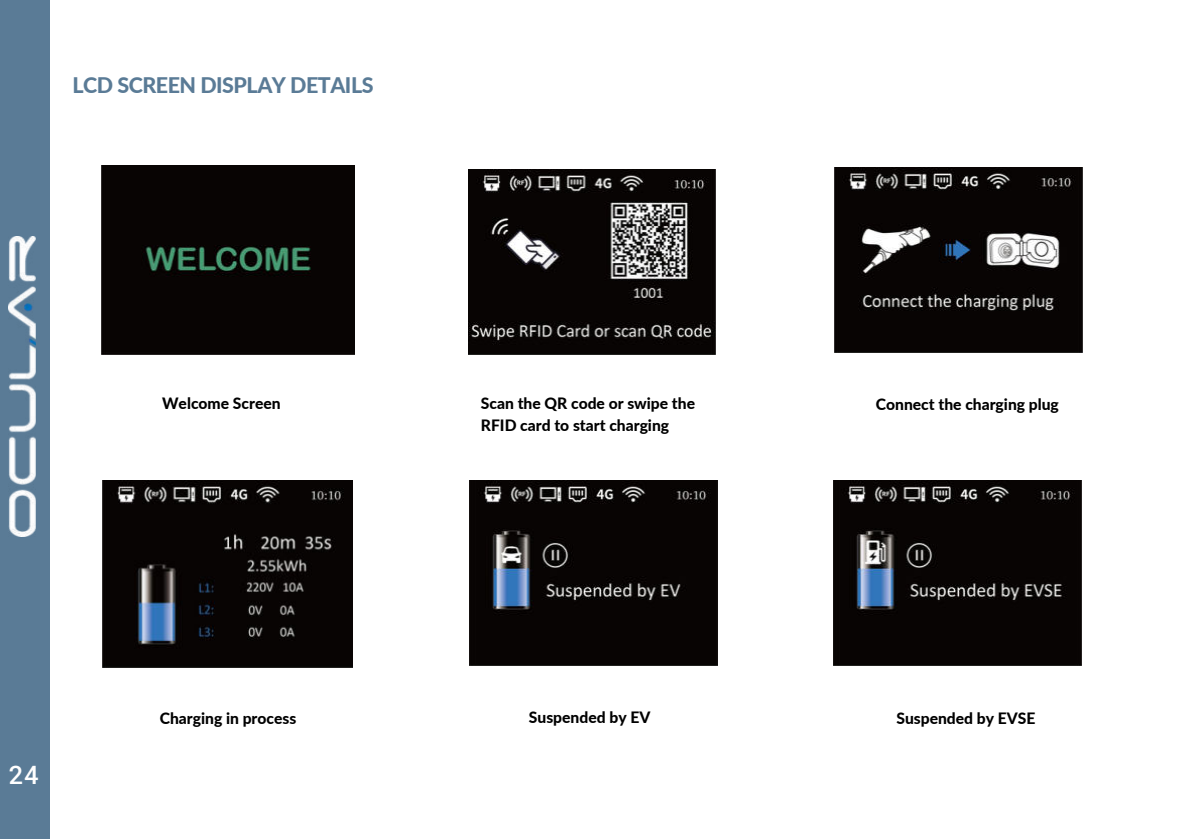
<style>
.page{position:relative;width:1190px;height:839px;background:#fff}
.page>*{position:absolute;margin:0;border:0;box-sizing:border-box;transform-origin:0 0}
.t1{font:500 25.2px "Roboto Mono";color:#fff}
.t2{font:800 21.4px "Lato";letter-spacing:-.02em;color:#5a7b96}
.t3{font:800 15.6px/21.8px "Lato";color:#000}
</style>
<div class="page">
<div style="left:101px;top:165px;width:254px;height:189px;background:#080403"></div>
<img style="left:468px;top:169px;width:248px;height:185px">
<img style="left:834px;top:167px;width:248px;height:185px">
<img style="left:103px;top:480px;width:249px;height:187px">
<img style="left:470px;top:480px;width:247px;height:185px">
<img style="left:834px;top:480px;width:247px;height:185px">
<div style="left:0;top:1px;width:50px;height:837px;background:#5a7b96"></div>
<img style="left:9px;top:237px;width:27px;height:299px">
<h2 class="t2" style="left:73px;top:69px;width:302px">LCD SCREEN DISPLAY DETAILS</h2>
<h1 class="t1" style="left:9px;top:757px;width:32px">24</h1>
<p class="t3" style="left:162px;top:391px;width:120px">Welcome Screen</p>
<p class="t3" style="left:481px;top:391px;width:216px">Scan the QR code or swipe the<br>RFID card to start charging</p>
<p class="t3" style="left:160px;top:707px;width:138px">Charging in process</p>
<p class="t3" style="left:529px;top:705px;width:123px">Suspended by EV</p>
<p class="t3" style="left:876px;top:392px;width:185px">Connect the charging plug</p>
<p class="t3" style="left:896px;top:706px;width:140px">Suspended by EVSE</p>
</div>
